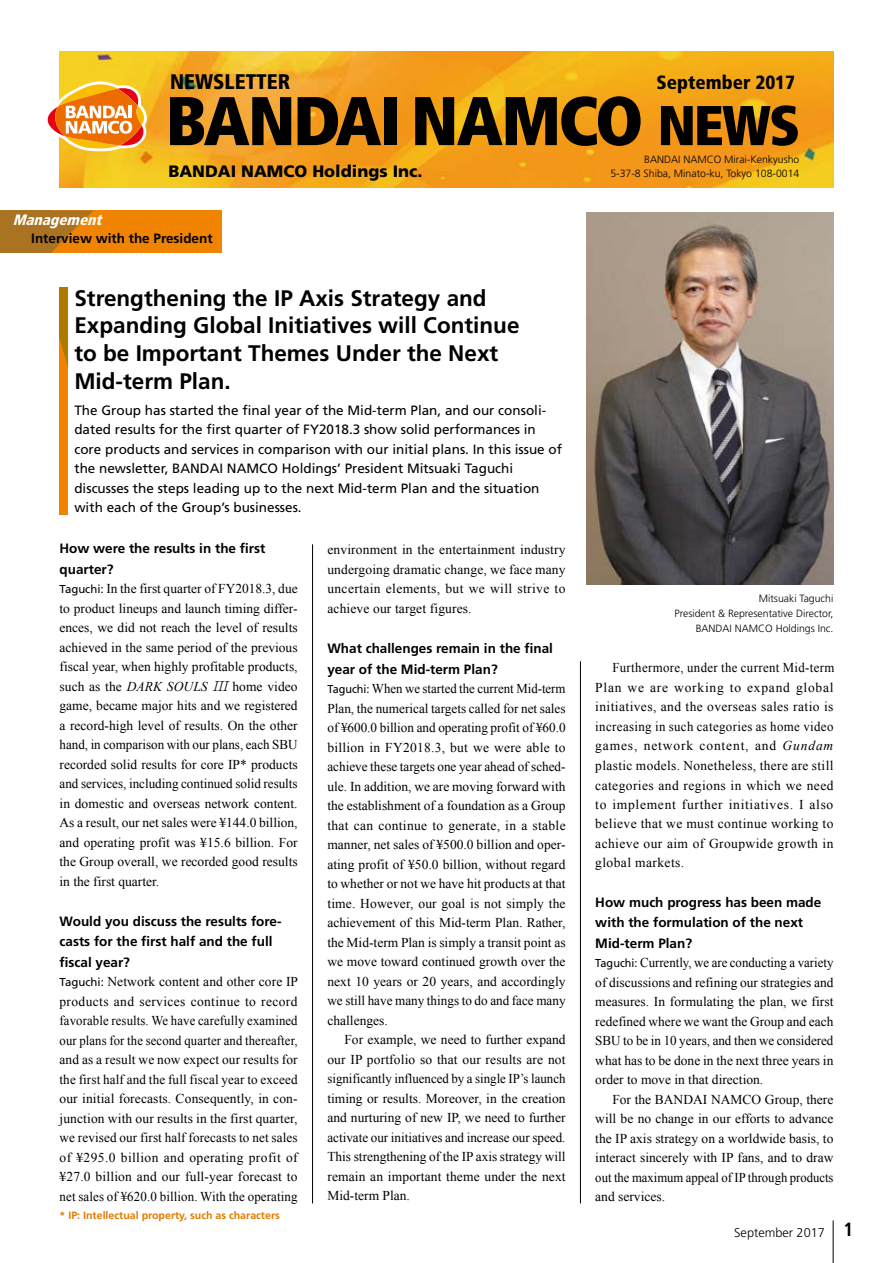
<style>
.page{position:relative;width:893px;height:1263px;background:#fff}
.page>*{position:absolute;margin:0;border:0;box-sizing:border-box;transform-origin:0 0}
.t1{font:700 22.5px/27.8px "Frutiger LT Std";color:#000}
.t2{font:900 condensed 21.15px "Frutiger LT Std";color:#000}
.t3{font:900 condensed 19.2px "Frutiger LT Std";color:#000}
.t4{font:900 16.5px "Frutiger LT Std";color:#000}
.t5{font:italic 900 condensed 15px "Frutiger LT Std";color:#fff}
.t6{font:13.5px/19.5px "Times New Roman";color:#000;text-align:justify}
.t7{font:13.5px/19.5px "Times New Roman";color:#000;text-align:justify;scale:.95 1}
.t8{font:13.5px/19.5px "Frutiger LT Std";color:#000}
.t9{font:700 13.5px/20.2px "Frutiger LT Std";color:#000}
.t10{font:300 12.75px "Frutiger LT Std";color:#000}
.t11{font:700 10.65px "Frutiger LT Std";color:#e17a00}
.t12{font:300 10.5px/15px "Frutiger LT Std";color:#000;text-align:right}
.s1{font-family:"Frutiger LT Std";font-size:11.55px}
.s2{font-style:italic}
.s3{font-family:"Ryumin Pr 6 N";font-weight:300;font-style:italic}
.s4{font-weight:700;font-stretch:condensed;font-size:19.2px}
</style>
<div class="page">
<img style="left:60px;top:51px;width:773px;height:136px">
<svg style="left:47px;top:80px;width:100px;height:73px"></svg>
<svg style="left:170px;top:97px;width:121px;height:48px;background:#4f3610"></svg>
<svg style="left:298px;top:97px;width:83px;height:48px;background:#58370a"></svg>
<div style="left:384px;top:97px;width:13px;height:48px;background:#000"></div>
<svg style="left:415px;top:96px;width:226px;height:50px;background:#624309"></svg>
<svg style="left:661px;top:105px;width:137px;height:41px;background:#593808"></svg>
<img style="left:587px;top:213px;width:246px;height:372px">
<div style="left:51px;top:210px;width:170px;height:43px;background:#f08300"></div>
<div style="left:0;top:210px;width:51px;height:43px;background:#aa7322"></div>
<svg style="left:51px;top:210px;width:43px;height:43px"></svg>
<hr style="left:312px;top:544px;width:1px;height:659px;background:#000">
<hr style="left:580px;top:661px;width:1px;height:542px;background:#000">
<div style="left:60px;top:336px;width:8px;height:178px;background:#f08300"></div>
<svg style="left:60px;top:338px;width:8px;height:29px"></svg>
<div style="left:60px;top:287px;width:8px;height:51px;background:#af7900"></div>
<hr style="left:833px;top:1220px;width:1px;height:43px;background:#000">
<h2 class="t2" style="left:170px;top:69px;width:122px">NEWSLETTER</h2>
<h3 class="t3" style="left:657px;top:71px;width:140px">September 2017</h3>
<p class="t4" style="left:168px;top:161px;width:256px">BANDAI NAMCO Holdings Inc.</p>
<p class="t12" style="left:610px;top:153px;width:191px;line-height:13.5px">BANDAI NAMCO Mirai-Kenkyusho<br>5-37-8 Shiba, Minato-ku, Tokyo 108-0014</p>
<p class="t5" style="left:13px;top:211px;width:95px">Management</p>
<p class="t9" style="left:31px;top:228px;width:183px">Interview with the President</p>
<h1 class="t1" style="left:74px;top:284px;width:447px">Strengthening the IP Axis Strategy and Expanding Global Initiatives will Continue to be Important Themes Under the Next Mid-term Plan.</h1>
<p class="t8" style="left:74px;top:400px;width:489px">The Group has started the final year of the Mid-term Plan, and our consoli&shy;dated results for the first quarter of FY2018.3 show solid performances in core products and services in comparison with our initial plans. In this issue of the newsletter, BANDAI NAMCO Holdings’ President Mitsuaki Taguchi discusses the steps leading up to the next Mid-term Plan and the situation with each of the Group’s businesses.</p>
<p class="t9" style="left:60px;top:539px;width:207px">How were the results in the first quarter?</p>
<p class="t6" style="left:60px;top:579px;width:240px"><span class="s1">Taguchi:</span> In the first quarter of FY2018.3, due to product lineups and launch timing differ&shy;ences, we did not reach the level of results achieved in the same period of the previous fiscal year, when highly profitable products, such as the <span class="s2">DARK SOULS</span> <span class="s3">III</span>home video game, became major hits and we registered a record-high level of results. On the other hand, in comparison with our plans, each SBU recorded solid results for core IP* products and services, including continued solid results in domestic and overseas network content.<br>As a result, our net sales were ¥144.0 billion, and operating profit was ¥15.6 billion. For the Group overall, we recorded good results in the first quarter.</p>
<p class="t9" style="left:60px;top:911px;width:224px">Would you discuss the results fore&shy;casts for the first half and the full fiscal year?</p>
<p class="t6" style="left:60px;top:972px;width:240px"><span class="s1">Taguchi:</span> Network content and other core IP products and services continue to record favorable results. We have carefully examined our plans for the second quarter and thereafter, and as a result we now expect our results for the first half and the full fiscal year to exceed our initial forecasts. Consequently, in con&shy;junction with our results in the first quarter, we revised our first half forecasts to net sales of ¥295.0 billion and operating profit of ¥27.0 billion and our full-year forecast to net sales of ¥620.0 billion. With the operating</p>
<p class="t11" style="left:60px;top:1209px;width:222px">* IP: Intellectual property, such as characters</p>
<p class="t6" style="left:327px;top:540px;width:240px">environment in the entertainment industry undergoing dramatic change, we face many uncertain elements, but we will strive to achieve our target figures.</p>
<p class="t9" style="left:327px;top:639px;width:227px">What challenges remain in the final year of the Mid-term Plan?</p>
<p class="t7" style="left:327px;top:679px;width:252px"><span class="s1">Taguchi:</span> When we started the current Mid-term Plan, the numerical targets called for net sales of ¥600.0 billion and operating profit of ¥60.0 billion in FY2018.3, but we were able to achieve these targets one year ahead of sched&shy;ule. In addition, we are moving forward with the establishment of a foundation as a Group that can continue to generate, in a stable manner, net sales of ¥500.0 billion and oper&shy;ating profit of ¥50.0 billion, without regard to whether or not we have hit products at that time. However, our goal is not simply the achievement of this Mid-term Plan. Rather, the Mid-term Plan is simply a transit point as we move toward continued growth over the next 10 years or 20 years, and accordingly we still have many things to do and face many challenges.</p>
<p class="t6" style="left:327px;top:1030px;width:240px;text-indent:17px">For example, we need to further expand our IP portfolio so that our results are not significantly influenced by a single IP’s launch timing or results. Moreover, in the creation and nurturing of new IP, we need to further activate our initiatives and increase our speed.<br>This strengthening of the IP axis strategy will remain an important theme under the next Mid-term Plan.</p>
<p class="t12" style="left:675px;top:591px;width:160px">Mitsuaki Taguchi<br>President &amp; Representative Director,<br>BANDAI NAMCO Holdings Inc.</p>
<p class="t7" style="left:595px;top:658px;width:253px;text-indent:17px">Furthermore, under the current Mid-term Plan we are working to expand global initiatives, and the overseas sales ratio is increasing in such categories as home video games, network content, and <span class="s2">Gundam </span>plastic models. Nonetheless, there are still categories and regions in which we need to implement further initiatives. I also believe that we must continue working to achieve our aim of Groupwide growth in global markets.</p>
<p class="t9" style="left:595px;top:892px;width:228px">How much progress has been made with the formulation of the next<br>Mid-term Plan?</p>
<p class="t7" style="left:595px;top:953px;width:252px"><span class="s1">Taguchi:</span> Currently, we are conducting a variety of discussions and refining our strategies and measures. In formulating the plan, we first redefined where we want the Group and each SBU to be in 10 years, and then we considered what has to be done in the next three years in order to move in that direction.</p>
<p class="t6" style="left:595px;top:1089px;width:240px;text-indent:17px">For the BANDAI NAMCO Group, there will be no change in our efforts to advance the IP axis strategy on a worldwide basis, to interact sincerely with IP fans, and to draw out the maximum appeal of IP through products and services.</p>
<p class="t10" style="left:734px;top:1226px;width:121px">September 2017 <span class="s4">1</span></p>
</div>
